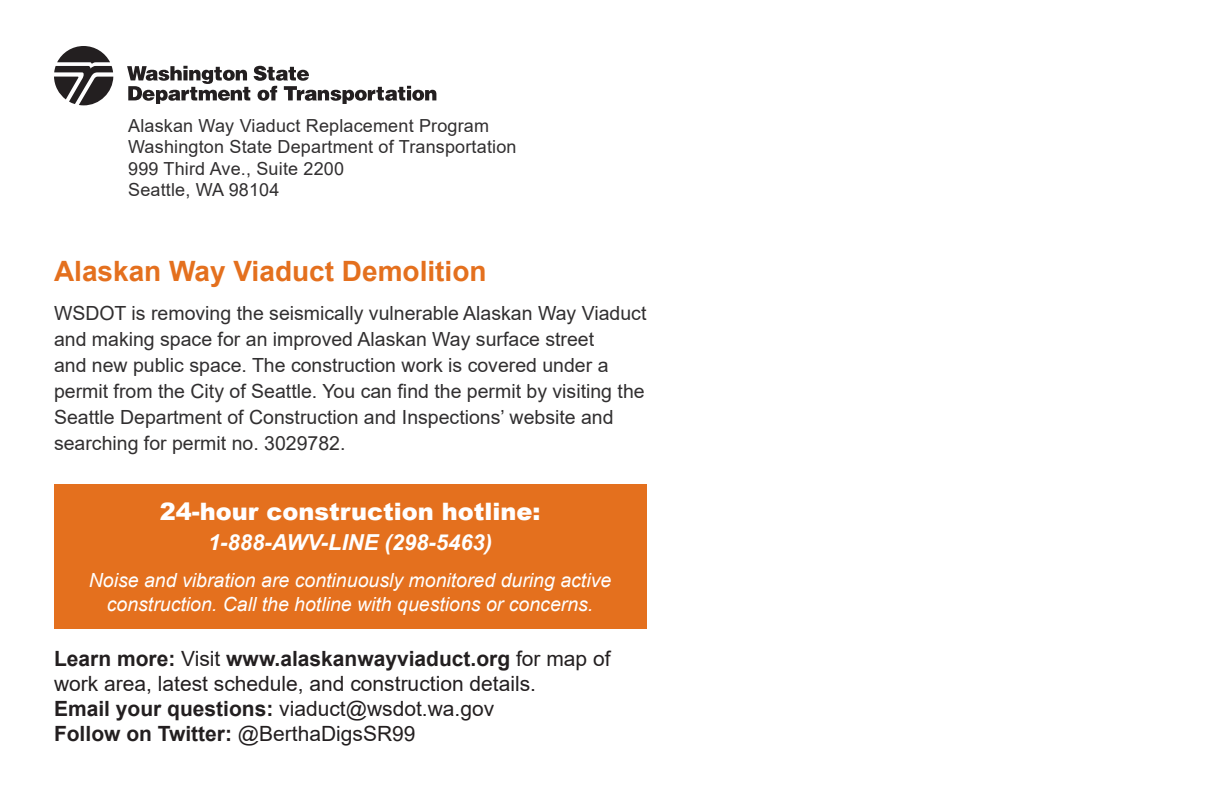
<style>
.page{position:relative;width:1224px;height:792px;background:#fff}
.page>*{position:absolute;margin:0;border:0;box-sizing:border-box;transform-origin:0 0}
.t1{font:700 28px "Arial";color:#e4701e}
.t2{font:900 24px "Arial";color:#fff}
.t3{font:italic 700 22px "Arial";color:#fff}
.t4{font:21px/25.2px "Arial";color:#231f20}
.t5{font:19.6px/26px "Arial";color:#312f30}
.t6{font:italic 19.6px/24px "Arial";color:#fff;text-align:center}
.t7{font:18px/21.6px "Arial";letter-spacing:.01em;color:#312f30}
.s1{font-weight:700}
</style>
<div class="page">
<svg style="left:127px;top:66px;width:309px;height:38px"></svg>
<svg style="left:54px;top:46px;width:59px;height:59px"></svg>
<div style="left:54px;top:484px;width:592px;height:145px;background:#e4701e"></div>
<p class="t7" style="left:128px;top:114px;width:390px">Alaskan Way Viaduct Replacement Program Washington State Department of Transportation 999 Third Ave., Suite 2200<br>Seattle, WA 98104</p>
<h1 class="t1" style="left:54px;top:251px;width:434px">Alaskan Way Viaduct Demolition</h1>
<p class="t5" style="left:54px;top:300px;width:594px">WSDOT is removing the seismically vulnerable Alaskan Way Viaduct and making space for an improved Alaskan Way surface street<br>and new public space. The construction work is covered under a permit from the City of Seattle. You can find the permit by visiting the Seattle Department of Construction and Inspections’ website and searching for permit no. 3029782.</p>
<p class="t2" style="left:160px;top:494px;width:382px">24-hour construction hotline:</p>
<p class="t3" style="left:208px;top:528px;width:286px">1-888-AWV-LINE (298-5463)</p>
<p class="t6" style="left:89px;top:568px;width:524px">Noise and vibration are continuously monitored during active construction. Call the hotline with questions or concerns.</p>
<p class="t4" style="left:54px;top:645px;width:558px"><span class="s1">Learn more:</span> Visit <span class="s1">www.alaskanwayviaduct.org</span> for map of work area, latest schedule, and construction details.<br><span class="s1">Email your questions:</span> viaduct@wsdot.wa.gov<br><span class="s1">Follow on Twitter:</span> @BerthaDigsSR99</p>
</div>
